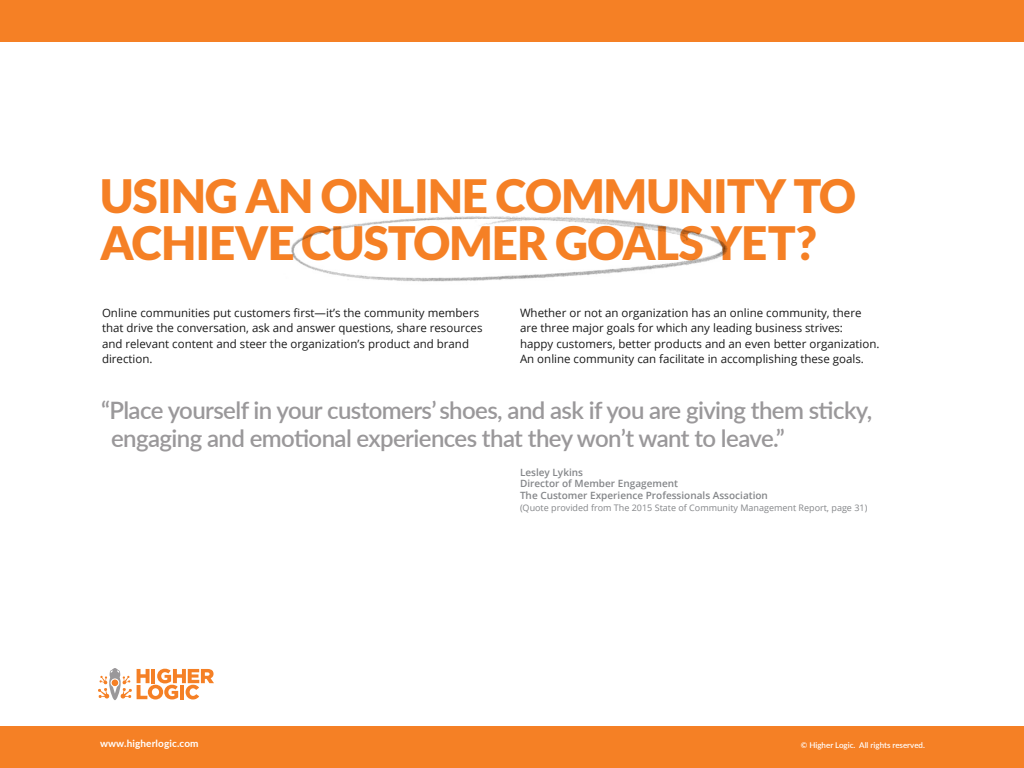
<style>
.page{position:relative;width:1024px;height:768px;background:#fff}
.page>*{position:absolute;margin:0;border:0;box-sizing:border-box;transform-origin:0 0}
.Head_All_Cap{font:900 46px/47px "Lato";letter-spacing:-.015em;color:#f58025}
.t1{font:600 24px/28px "Lato";letter-spacing:-.025em;color:#9a989a}
.Body{font:11.5px/15.5px "Open Sans";color:#1a1a1a}
.Body-2{font:600 10px/11.5px "Open Sans";color:#848689}
.t2{font:700 10px "Lato";letter-spacing:.01em;color:#fff}
.Body-3{font:9px "Open Sans";color:#848689}
.t3{font:600 8px "Lato";color:#fff}
</style>
<div class="page">
<div style="left:0;top:0;width:1024px;height:42px;background:#f58025"></div>
<div style="left:0;top:726px;width:1024px;height:42px;background:#f58025"></div>
<svg style="left:98px;top:668px;width:116px;height:32px"></svg>
<img style="left:291px;top:216px;width:437px;height:66px">
<p class="Head_All_Cap" style="left:100px;top:172px;width:757px">USING AN ONLINE COMMUNITY TO<br>ACHIEVE CUSTOMER GOALS YET?</p>
<p class="Body" style="left:102px;top:305px;width:382px">Online communities put customers first—it’s the community members that drive the conversation, ask and answer questions, share resources and relevant content and steer the organization’s product and brand direction.</p>
<p class="Body" style="left:520px;top:305px;width:361px">Whether or not an organization has an online community, there are three major goals for which any leading business strives:<br>happy customers, better products and an even better organization.<br>An online community can facilitate in accomplishing these goals.</p>
<p class="t1" style="left:111px;top:396px;width:763px;text-indent:-10px">“Place yourself in your customers’ shoes, and ask if you are giving them sticky, engaging and emotional experiences that they won’t want to leave.”</p>
<p class="Body-2" style="left:520px;top:466px;width:249px">Lesley Lykins<br>Director of Member Engagement<br>The Customer Experience Professionals Association</p>
<p class="Body-3" style="left:520px;top:502px;width:349px">(Quote provided from The 2015 State of Community Management Report, page 31)</p>
<p class="t2" style="left:100px;top:736px;width:100px">www.higherlogic.com</p>
<p class="t3" style="left:801px;top:739px;width:126px">© Higher Logic. All rights reserved.</p>
</div>
